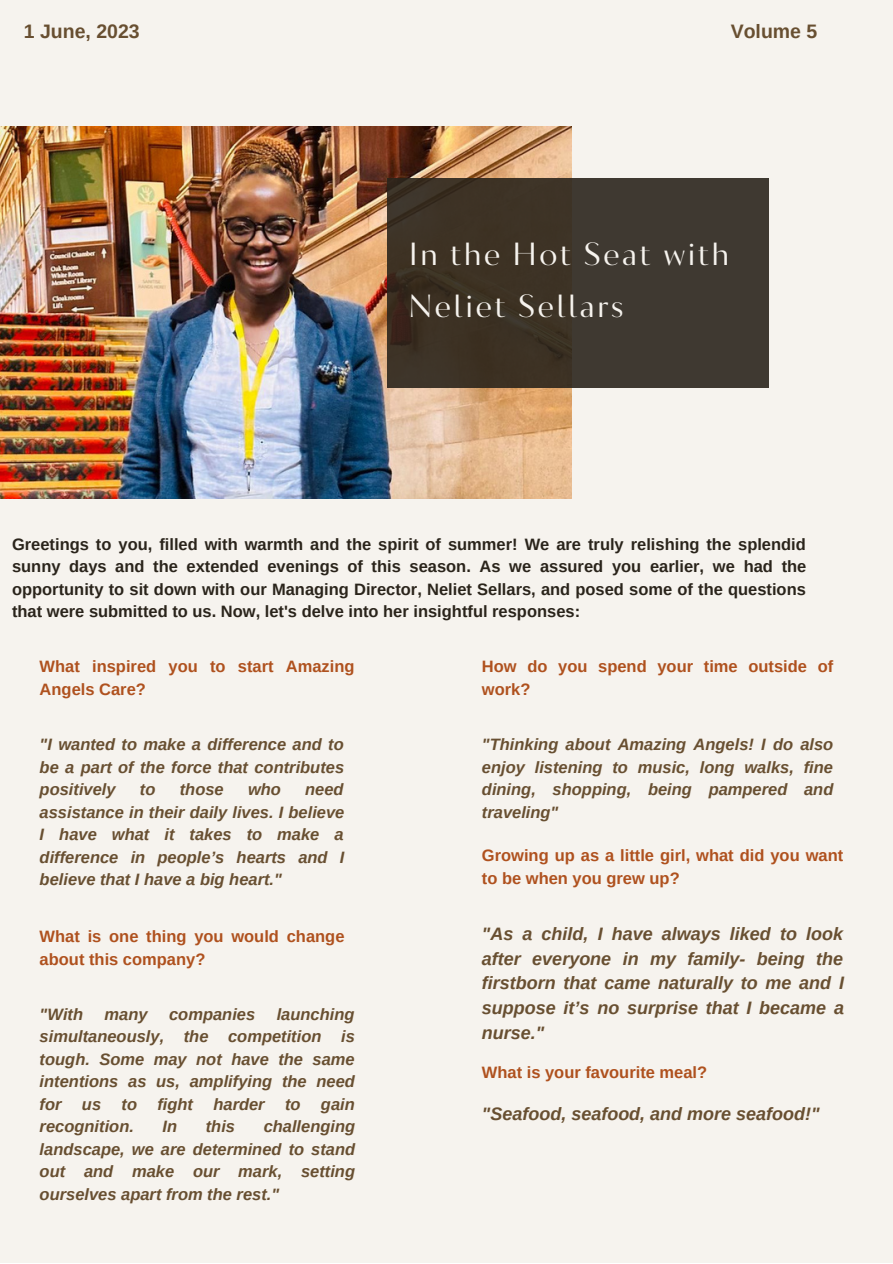
<style>
.page{position:relative;width:893px;height:1264px;background:#fff}
.page>*{position:absolute;margin:0;border:0;box-sizing:border-box;transform-origin:0 0}
.t1{font:31.95px/51.8px "Circe Contrast";letter-spacing:.085em;color:#f6f3ee}
.t2{font:700 19.5px "Arimo";color:#684f31}
.t3{font:italic 700 18px/24.8px "Arimo";color:#684f31;text-align:justify}
.t4{font:italic 700 16.5px/22.5px "Arimo";color:#684f31;text-align:justify}
.t5{font:700 16.5px/22.5px "Arimo";color:#2a241b;text-align:justify}
.t6{font:700 16.5px/22.5px "Arimo";color:#af511e}
</style>
<div class="page">
<div style="left:0;top:0;width:892px;height:1262px;background:#f6f3ee"></div>
<img style="left:0;top:126px;width:571px;height:373px">
<div style="left:386px;top:178px;width:382px;height:210px;background:linear-gradient(to right,#3b2f20,#403b35)"></div>
<p class="t2" style="left:24px;top:21px;width:117px">1 June, 2023</p>
<p class="t2" style="left:730px;top:21px;width:88px">Volume 5</p>
<p class="t1" style="left:409px;top:230px;width:321px">In the Hot Seat with<br>Neliet Sellars</p>
<p class="t5" style="left:12px;top:533px;width:795px">Greetings to you, filled with warmth and the spirit of summer! We are truly relishing the splendid sunny days and the extended evenings of this season. As we assured you earlier, we had the opportunity to sit down with our Managing Director, Neliet Sellars, and posed some of the questions that were submitted to us. Now, let's delve into her insightful responses:</p>
<p class="t6" style="left:40px;top:655px;width:316px">What inspired you to start Amazing<br>Angels Care?</p>
<p class="t4" style="left:40px;top:733px;width:306px">"I wanted to make a difference and to be a part of the force that contributes positively</p>
<p class="t4" style="left:40px;top:778px;width:306px;text-indent:265px">need assistance in their daily lives. I believe I have what it takes to make a difference in people’s hearts and I believe that I have a big heart."</p>
<p class="t4" style="left:140px;top:778px;width:17px">to</p>
<p class="t4" style="left:180px;top:778px;width:45px">those</p>
<p class="t4" style="left:248px;top:778px;width:34px">who</p>
<p class="t6" style="left:40px;top:925px;width:306px">What is one thing you would change about this company?</p>
<p class="t4" style="left:40px;top:1002px;width:45px">"With</p>
<p class="t4" style="left:105px;top:1002px;width:45px">many</p>
<p class="t4" style="left:169px;top:1002px;width:88px">companies</p>
<p class="t4" style="left:40px;top:1002px;width:317px;text-indent:237px">launching simultaneously, the competition is tough. Some may not have the same intentions as us, amplifying the need for us to fight harder to gain recognition.</p>
<p class="t4" style="left:40px;top:1115px;width:317px;text-indent:224px">challenging landscape, we are determined to stand out and make our mark, setting ourselves apart from the rest."</p>
<p class="t4" style="left:162px;top:1115px;width:16px">In</p>
<p class="t4" style="left:206px;top:1115px;width:31px">this</p>
<p class="t6" style="left:482px;top:655px;width:353px">How do you spend your time outside of work?</p>
<p class="t4" style="left:482px;top:733px;width:353px">"Thinking about Amazing Angels! I do also enjoy listening to music, long walks, fine dining, shopping, being pampered and traveling"</p>
<p class="t6" style="left:482px;top:844px;width:363px">Growing up as a little girl, what did you want to be when you grew up?</p>
<p class="t3" style="left:482px;top:921px;width:363px">"As a child, I have always liked to look after everyone in my family- being the firstborn that came naturally to me and I suppose it’s no surprise that I became a nurse."</p>
<p class="t6" style="left:482px;top:1060px;width:227px">What is your favourite meal?</p>
<p class="t3" style="left:482px;top:1101px;width:339px">"Seafood, seafood, and more seafood!"</p>
</div>
